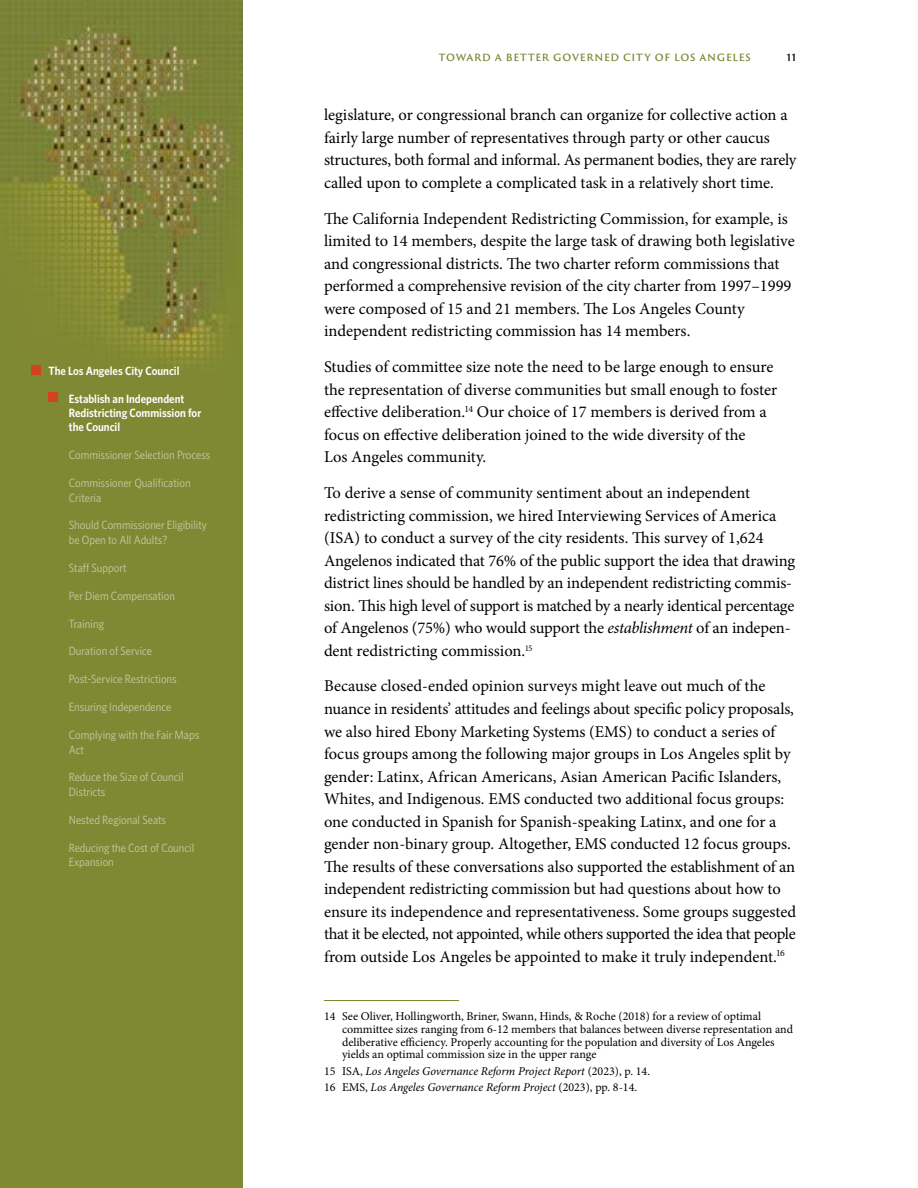
<style>
.page{position:relative;width:918px;height:1188px;background:#fff}
.page>*{position:absolute;margin:0;border:0;box-sizing:border-box;transform-origin:0 0}
.t1{font:16.5px/22.5px "Minion Pro";letter-spacing:-.005em;color:#000}
.t2{font:12px/14.4px "Whitney Narrow";color:#c8c8a6}
.t3{font:12px/12.8px "Minion Pro";color:#000}
.t4{font:italic 12px "Minion Pro";letter-spacing:-.005em;color:#000}
.t5{font:600 12px/14.4px "Whitney Narrow";color:#fff}
.t6{font:600 9.75px "Trajan Sans Pro";letter-spacing:.07em;color:#7e8733}
.t7{font:600 9.75px "Trajan Sans Pro";color:#000}
.s1{font-style:italic}
.s2{font-style:normal}
</style>
<div class="page">
<img style="left:0;top:0;width:243px;height:1188px">
<hr style="left:324px;top:1000px;width:135px;height:1px;background:#7e8733">
<div style="left:31px;top:365px;width:9px;height:10px;background:#d0441d"></div>
<div style="left:49px;top:392px;width:9px;height:10px;background:#d0441d"></div>
<p class="t5" style="left:49px;top:363px;width:132px">The Los Angeles City Council</p>
<p class="t5" style="left:69px;top:391px;width:134px">Establish an Independent<br>Redistricting Commission for the Council</p>
<p class="t2" style="left:69px;top:447px;width:143px">Commissioner Selection Process</p>
<p class="t2" style="left:69px;top:475px;width:123px">Commissioner Qualification<br>Criteria</p>
<p class="t2" style="left:69px;top:518px;width:140px">Should Commissioner Eligibility be Open to All Adults?</p>
<p class="t2" style="left:69px;top:560px;width:59px">Staff Support</p>
<p class="t2" style="left:69px;top:588px;width:108px">Per Diem Compensation</p>
<p class="t2" style="left:69px;top:616px;width:37px">Training</p>
<p class="t2" style="left:69px;top:644px;width:85px">Duration of Service</p>
<p class="t2" style="left:69px;top:672px;width:109px">Post-Service Restrictions</p>
<p class="t2" style="left:69px;top:699px;width:104px">Ensuring Independence</p>
<p class="t2" style="left:69px;top:727px;width:132px">Complying with the Fair Maps<br>Act</p>
<p class="t2" style="left:69px;top:770px;width:116px">Reduce the Size of Council<br>Districts</p>
<p class="t2" style="left:69px;top:812px;width:99px">Nested Regional Seats</p>
<p class="t2" style="left:69px;top:840px;width:127px">Reducing the Cost of Council<br>Expansion</p>
<p class="t6" style="left:439px;top:51px;width:313px">TOWARD A BETTER GOVERNED CITY OF LOS ANGELES</p>
<p class="t7" style="left:787px;top:51px;width:10px">11</p>
<p class="t1" style="left:324px;top:104px;width:474px">legislature, or congressional branch can organize for collective action a fairly large number of representatives through party or other caucus structures, both formal and informal. As permanent bodies, they are rarely called upon to complete a complicated task in a relatively short time.</p>
<p class="t1" style="left:324px;top:207px;width:472px">The California Independent Redistricting Commission, for example, is limited to 14 members, despite the large task of drawing both legislative and congressional districts. The two charter reform commissions that performed a comprehensive revision of the city charter from 1997–1999 were composed of 15 and 21 members. The Los Angeles County independent redistricting commission has 14 members.</p>
<p class="t1" style="left:324px;top:356px;width:455px">Studies of committee size note the need to be large enough to ensure the representation of diverse communities but small enough to foster effective deliberation.<sup>14</sup> Our choice of 17 members is derived from a focus on effective deliberation joined to the wide diversity of the<br>Los Angeles community.</p>
<p class="t1" style="left:324px;top:482px;width:473px">To derive a sense of community sentiment about an independent redistricting commission, we hired Interviewing Services of America (ISA) to conduct a survey of the city residents. This survey of 1,624<br>Angelenos indicated that 76% of the public support the idea that drawing district lines should be handled by an independent redistricting commis&shy;sion. This high level of support is matched by a nearly identical percentage of Angelenos (75%) who would support the <span class="s1">establishment</span> of an indepen&shy;dent redistricting commission.<sup>15</sup></p>
<p class="t1" style="left:324px;top:675px;width:474px">Because closed-ended opinion surveys might leave out much of the nuance in residents’ attitudes and feelings about specific policy proposals, we also hired Ebony Marketing Systems (EMS) to conduct a series of focus groups among the following major groups in Los Angeles split by gender: Latinx, African Americans, Asian American Pacific Islanders, Whites, and Indigenous. EMS conducted two additional focus groups: one conducted in Spanish for Spanish-speaking Latinx, and one for a gender non-binary group. Altogether, EMS conducted 12 focus groups.<br>The results of these conversations also supported the establishment of an independent redistricting commission but had questions about how to ensure its independence and representativeness. Some groups suggested that it be elected, not appointed, while others supported the idea that people from outside Los Angeles be appointed to make it truly independent.<sup>16</sup></p>
<p class="t3" style="left:342px;top:1010px;width:453px;text-indent:-18px">14 See Oliver, Hollingworth, Briner, Swann, Hinds, &amp; Roche (2018) for a review of optimal committee sizes ranging from 6-12 members that balances between diverse representation and deliberative efficiency. Properly accounting for the population and diversity of Los Angeles yields an optimal commission size in the upper range</p>
<p class="t4" style="left:324px;top:1063px;width:328px"><span class="s2">15 ISA,</span> Los Angeles Governance Reform Project Report <span class="s2">(2023), p. 14.</span></p>
<p class="t4" style="left:324px;top:1079px;width:315px"><span class="s2">16 EMS,</span> Los Angeles Governance Reform Project <span class="s2">(2023), pp. 8-14.</span></p>
</div>
